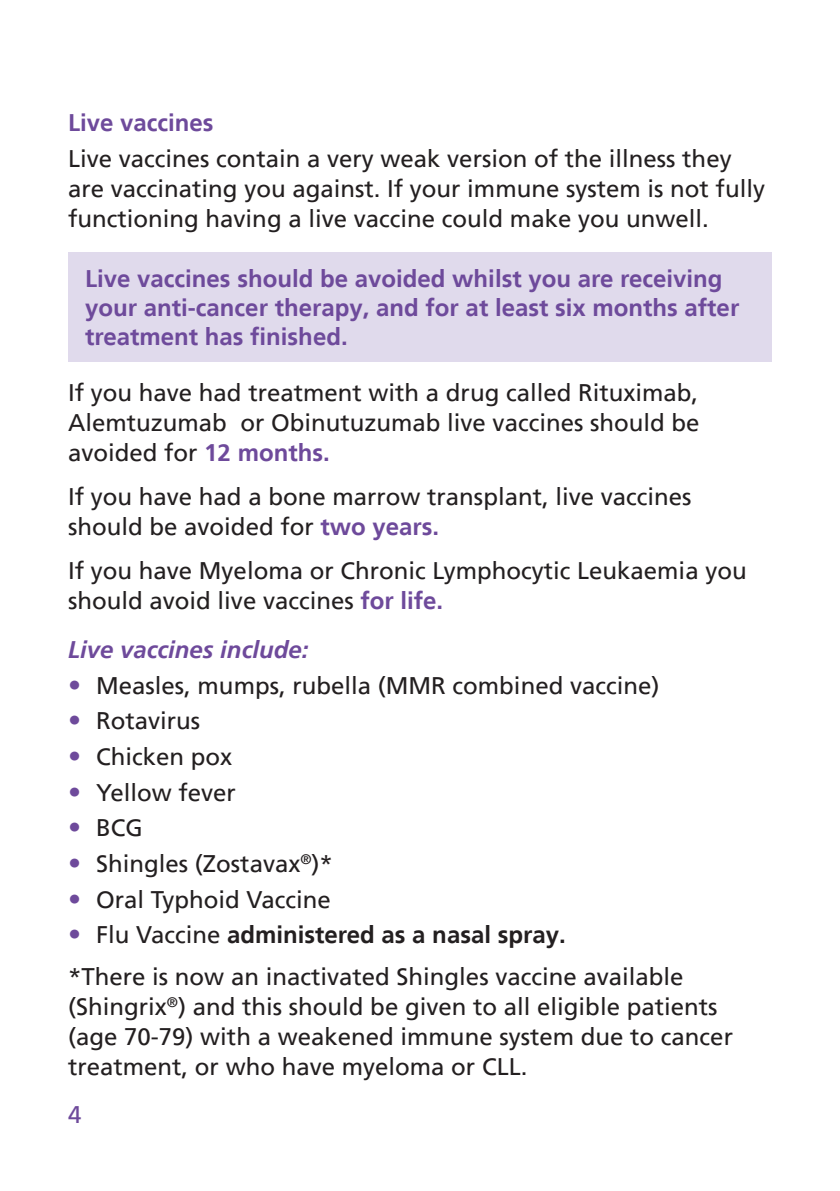
<style>
.page{position:relative;width:840px;height:1191px;background:#fff}
.page>*{position:absolute;margin:0;border:0;box-sizing:border-box;transform-origin:0 0}
.Body_Text{font:24px/30px "Frutiger LT";color:#231f20}
.Sub_Heading{font:700 24px/28.8px "Frutiger LT";color:#6e4a9b}
.t1{font:700 24px "Frutiger LT";color:#231f20}
.Sub-sub_heading{font:italic 700 24px "Frutiger LT";color:#6e4a9b}
.t2{font:24px "Frutiger LT";color:#6e4a9b}
.s1{font-weight:700;color:#6e4a9b}
.s2{font-size:26px;color:#6e4a9b}
.s3{font-weight:400;font-size:26px;color:#6e4a9b}
.s4{font-weight:400}
</style>
<div class="page">
<div style="left:68px;top:252px;width:703px;height:110px;background:#e0daec"></div>
<p class="Sub_Heading" style="left:68px;top:109px;width:147px">Live vaccines</p>
<p class="Body_Text" style="left:68px;top:144px;width:698px">Live vaccines contain a very weak version of the illness they are vaccinating you against. If your immune system is not fully functioning having a live vaccine could make you unwell.</p>
<p class="Sub_Heading" style="left:85px;top:264px;width:655px">Live vaccines should be avoided whilst you are receiving your anti-cancer therapy, and for at least six months after treatment has finished.</p>
<p class="Body_Text" style="left:68px;top:377px;width:632px;text-align:justify">If you have had treatment with a drug called Rituximab, Alemtuzumab or Obinutuzumab live vaccines should be avoided for <span class="s1">12 months.</span></p>
<p class="Body_Text" style="left:68px;top:482px;width:624px">If you have had a bone marrow transplant, live vaccines should be avoided for <span class="s1">two years.</span></p>
<p class="Body_Text" style="left:68px;top:556px;width:679px">If you have Myeloma or Chronic Lymphocytic Leukaemia you should avoid live vaccines <span class="s1">for life.</span></p>
<p class="Sub-sub_heading" style="left:68px;top:635px;width:242px">Live vaccines include:</p>
<p class="Body_Text" style="left:68px;top:670px;width:592px"><span class="s2">•</span> Measles, mumps, rubella (MMR combined vaccine)</p>
<p class="Body_Text" style="left:68px;top:706px;width:134px"><span class="s2">•</span> Rotavirus</p>
<p class="Body_Text" style="left:68px;top:741px;width:166px"><span class="s2">•</span> Chicken pox</p>
<p class="Body_Text" style="left:68px;top:777px;width:169px"><span class="s2">•</span> Yellow fever</p>
<p class="Body_Text" style="left:68px;top:813px;width:76px"><span class="s2">•</span> BCG</p>
<p class="Body_Text" style="left:68px;top:848px;width:266px"><span class="s2">•</span> Shingles (Zostavax<sup>®</sup>)*</p>
<p class="Body_Text" style="left:68px;top:884px;width:264px"><span class="s2">•</span> Oral Typhoid Vaccine</p>
<p class="t1" style="left:68px;top:921px;width:499px"><span class="s3">•</span> <span class="s4">Flu Vaccine</span> administered as a nasal spray.</p>
<p class="Body_Text" style="left:68px;top:961px;width:666px">*There is now an inactivated Shingles vaccine available (Shingrix<sup>®</sup>) and this should be given to all eligible patients (age 70-79) with a weakened immune system due to cancer treatment, or who have myeloma or CLL.</p>
<p class="t2" style="left:68px;top:1101px;width:15px">4</p>
</div>
